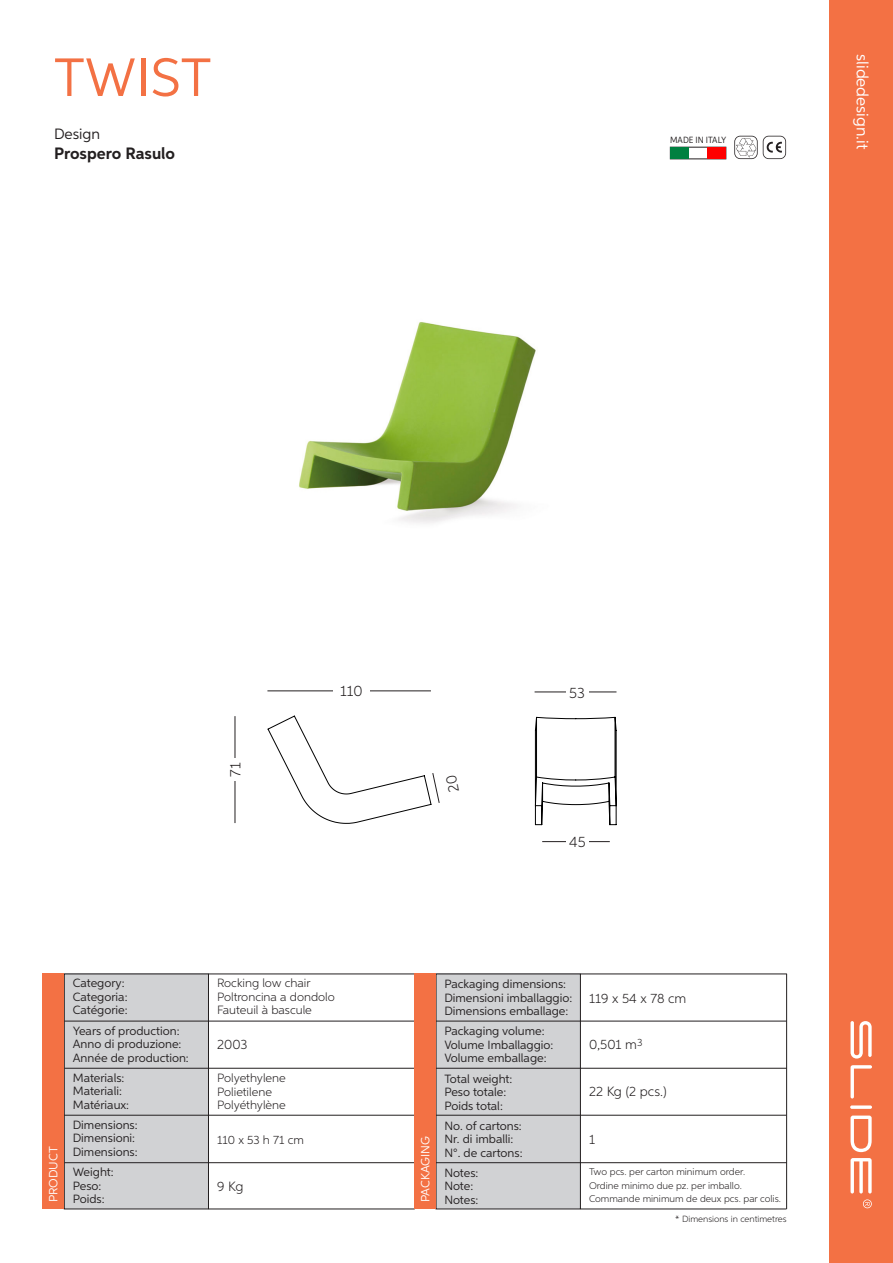
<style>
.page{position:relative;width:893px;height:1263px;background:#fff}
.page>*{position:absolute;margin:0;border:0;box-sizing:border-box;transform-origin:0 0}
.t1{font:54px "Aspira";color:#f37144}
.t2{font:16.5px "Aspira";color:#fff}
.t3{font:700 16.5px "Aspira";color:#231f20}
.t4{font:300 15px "Aspira";color:#231f20}
.t5{font:15px "Aspira";color:#231f20}
.t6{font:300 13.5px "Aspira";color:#231f20}
.t7{font:12px/13.5px "Aspira";color:#231f20}
.t8{font:300 12px/13.5px "Aspira";color:#231f20}
.t9{font:12px "Aspira";color:#fff}
.t10{font:300 9.75px/13.5px "Aspira";color:#231f20}
.t11{font:300 9px "Aspira";color:#231f20}
.t12{font:9px "Aspira Nar";color:#231f20}
</style>
<div class="page">
<div style="left:829px;top:0;width:64px;height:1263px;background:#f37144"></div>
<svg style="left:863px;top:1199px;width:9px;height:9px"></svg>
<svg style="left:850px;top:1105px;width:22px;height:4px"></svg>
<svg style="left:850px;top:1115px;width:22px;height:37px"></svg>
<svg style="left:850px;top:1065px;width:22px;height:33px"></svg>
<svg style="left:850px;top:1158px;width:22px;height:35px"></svg>
<svg style="left:850px;top:1021px;width:22px;height:37px"></svg>
<svg style="left:734px;top:136px;width:52px;height:23px"></svg>
<div style="left:670px;top:147px;width:19px;height:12px;background:#008040"></div>
<div style="left:708px;top:147px;width:18px;height:12px;background:#fe0000"></div>
<div style="left:64px;top:974px;width:144px;height:235px;background:#d1d2d4"></div>
<div style="left:64px;top:974px;width:145px;height:235px;border:1px solid #231f20"></div>
<div style="left:436px;top:974px;width:144px;height:235px;background:#d1d2d4"></div>
<div style="left:436px;top:974px;width:145px;height:235px;border:1px solid #231f20"></div>
<hr style="left:64px;top:1021px;width:722px;height:1px;background:#231f20">
<hr style="left:209px;top:974px;width:206px;height:1px;background:#231f20">
<hr style="left:64px;top:1068px;width:723px;height:1px;background:#231f20">
<hr style="left:64px;top:1115px;width:722px;height:1px;background:#231f20">
<hr style="left:209px;top:1209px;width:206px;height:1px;background:#231f20">
<hr style="left:581px;top:1209px;width:205px;height:1px;background:#231f20">
<hr style="left:64px;top:1162px;width:723px;height:1px;background:#231f20">
<hr style="left:581px;top:974px;width:206px;height:1px;background:#231f20">
<hr style="left:786px;top:974px;width:1px;height:235px;background:#231f20">
<div style="left:43px;top:974px;width:21px;height:235px;background:#f37144"></div>
<div style="left:415px;top:974px;width:21px;height:235px;background:#f37144"></div>
<img style="left:299px;top:322px;width:237px;height:202px">
<hr style="left:235px;top:716px;width:1px;height:107px;background:#231f20">
<hr style="left:267px;top:690px;width:164px;height:1px;background:#231f20">
<div style="left:224px;top:758px;width:21px;height:23px;background:#fff"></div>
<div style="left:333px;top:680px;width:37px;height:20px;background:#fff"></div>
<svg style="left:535px;top:716px;width:82px;height:109px"></svg>
<hr style="left:542px;top:841px;width:68px;height:1px;background:#231f20">
<div style="left:566px;top:831px;width:23px;height:21px;background:#fff"></div>
<hr style="left:535px;top:691px;width:81px;height:1px;background:#231f20">
<div style="left:566px;top:681px;width:22px;height:21px;background:#fff"></div>
<svg style="left:267px;top:715px;width:173px;height:109px"></svg>
<h1 class="t1" style="left:54px;top:45px;width:159px">TWIST</h1>
<p class="t5" style="left:54px;top:125px;width:48px">Design</p>
<h2 class="t3" style="left:54px;top:143px;width:123px">Prospero Rasulo</h2>
<p class="t12" style="left:670px;top:134px;width:58px">MADE IN ITALY</p>
<h2 class="t2" style="left:872px;top:54px;width:97px;rotate:90deg">slidedesign.it</h2>
<p class="t4" style="left:226px;top:777px;width:16px;rotate:-90deg">71</p>
<p class="t4" style="left:340px;top:682px;width:24px">110</p>
<p class="t4" style="left:569px;top:683px;width:17px">53</p>
<p class="t4" style="left:569px;top:833px;width:18px">45</p>
<p class="t7" style="left:73px;top:976px;width:56px">Category:<br>Categoria:<br>Catégorie:</p>
<p class="t7" style="left:73px;top:1024px;width:118px">Years of production:<br>Anno di produzione:<br>Année de production:</p>
<p class="t8" style="left:217px;top:976px;width:119px">Rocking low chair<br>Poltroncina a dondolo<br>Fauteuil à bascule</p>
<p class="t6" style="left:217px;top:1036px;width:32px">2003</p>
<p class="t7" style="left:73px;top:1071px;width:58px">Materials:<br>Materiali:<br>Matériaux:</p>
<p class="t7" style="left:73px;top:1118px;width:66px">Dimensions:<br>Dimensioni:<br>Dimensions:</p>
<p class="t8" style="left:217px;top:1071px;width:70px">Polyethylene<br>Polietilene<br>Polyéthylène</p>
<p class="t8" style="left:217px;top:1132px;width:88px">110 x 53 h 71 cm</p>
<p class="t9" style="left:46px;top:1202px;width:57px;rotate:-90deg">PRODUCT</p>
<p class="t9" style="left:418px;top:1202px;width:68px;rotate:-90deg">PACKAGING</p>
<p class="t7" style="left:73px;top:1165px;width:42px">Weight:<br>Peso:<br>Poids:</p>
<p class="t6" style="left:217px;top:1178px;width:28px">9 Kg</p>
<p class="t7" style="left:444px;top:977px;width:129px">Packaging dimensions:<br>Dimensioni imballaggio:<br>Dimensions emballage:</p>
<p class="t7" style="left:444px;top:1024px;width:111px">Packaging volume:<br>Volume Imballaggio:<br>Volume emballage:</p>
<p class="t7" style="left:444px;top:1072px;width:70px">Total weight:<br>Peso totale:<br>Poids total:</p>
<p class="t7" style="left:444px;top:1118px;width:80px">No. of cartons:<br>Nr. di imballi:<br>N°. de cartons:</p>
<p class="t7" style="left:444px;top:1165px;width:36px">Notes:<br>Note:<br>Notes:</p>
<p class="t6" style="left:589px;top:990px;width:99px">119 x 54 x 78 cm</p>
<p class="t6" style="left:589px;top:1036px;width:55px">0,501 m<sup>3</sup></p>
<p class="t6" style="left:589px;top:1083px;width:79px">22 Kg (2 pcs.)</p>
<p class="t6" style="left:589px;top:1131px;width:7px">1</p>
<p class="t10" style="left:589px;top:1165px;width:193px">Two pcs. per carton minimum order.<br>Ordine minimo due pz. per imballo.<br>Commande minimum de deux pcs. par colis.</p>
<p class="t11" style="left:675px;top:1213px;width:113px">* Dimensions in centimetres</p>
</div>
